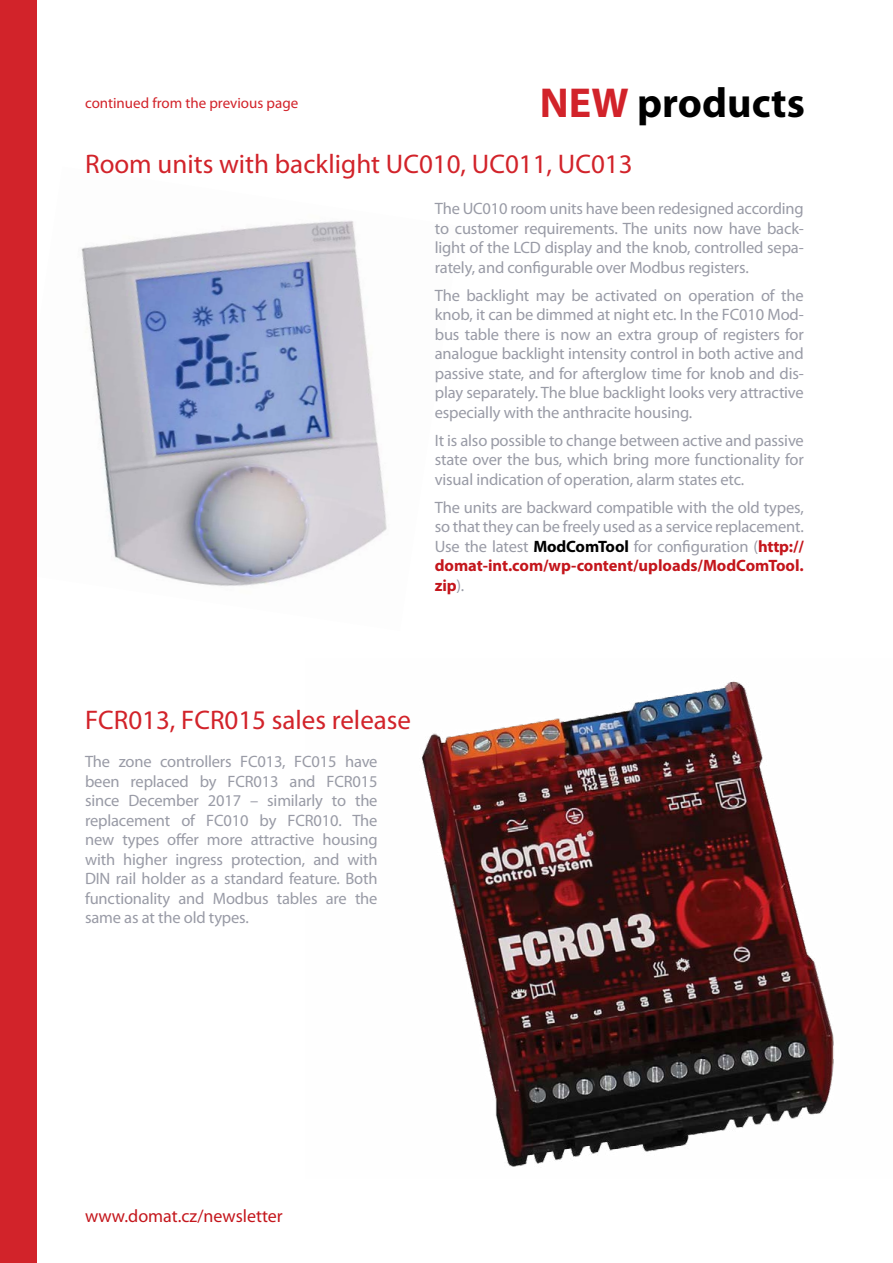
<style>
.page{position:relative;width:893px;height:1263px;background:#fff}
.page>*{position:absolute;margin:0;border:0;box-sizing:border-box;transform-origin:0 0}
.t1{font:700 42px "Myriad Pro";color:#000}
.t2{font:27px "Myriad Pro";color:#d2232a}
.t3{font:18px "Myriad Pro";color:#c4161c}
.t4{font:16.5px/19.5px "Myriad Pro";letter-spacing:-.01em;color:#999ba6;text-align:justify}
.t5{font:15px "Myriad Pro";color:#d2232a}
.s1{color:#d2232a}
.s2{font-weight:700;color:#000}
.s3{font-weight:700;color:#c4161c}
</style>
<div class="page">
<img style="left:36px;top:167px;width:351px;height:464px">
<img style="left:422px;top:681px;width:412px;height:486px">
<div style="left:0;top:0;width:36px;height:1263px;background:#d2232a"></div>
<p class="t5" style="left:85px;top:94px;width:215px">continued from the previous page</p>
<h1 class="t1" style="left:540px;top:79px;width:267px"><span class="s1">NEW</span> products</h1>
<h2 class="t2" style="left:85px;top:150px;width:549px">Room units with backlight UC010, UC011, UC013</h2>
<p class="t4" style="left:435px;top:199px;width:371px">The UC010 room units have been redesigned according to customer requirements. The units now have back&shy;light of the LCD display and the knob, controlled sepa&shy;rately, and configurable over Modbus registers.</p>
<p class="t4" style="left:435px;top:286px;width:371px">The backlight may be activated on operation of the knob, it can be dimmed at night etc. In the FC010 Mod&shy;bus table there is now an extra group of registers for analogue backlight intensity control in both active and passive state, and for afterglow time for knob and dis&shy;play separately. The blue backlight looks very attractive especially with the anthracite housing.</p>
<p class="t4" style="left:435px;top:431px;width:371px">It is also possible to change between active and passive state over the bus, which bring more functionality for visual indication of operation, alarm states etc.</p>
<p class="t4" style="left:435px;top:498px;width:371px">The units are backward compatible with the old types, so that they can be freely used as a service replacement.<br>Use the latest <span class="s2">ModComTool</span> for configuration (<span class="s3">http:// domat-int.com/wp-content/uploads/ModComTool. zip</span>).</p>
<h2 class="t2" style="left:85px;top:705px;width:328px">FCR013, FCR015 sales release</h2>
<p class="t4" style="left:85px;top:752px;width:294px">The zone controllers FC013, FC015 have been replaced by FCR013 and FCR015 since December 2017 – similarly to the replacement of FC010 by FCR010. The new types offer more attractive housing with higher ingress protection, and with DIN rail holder as a standard feature. Both functionality and Modbus tables are the same as at the old types.</p>
<p class="t3" style="left:85px;top:1206px;width:199px">www.domat.cz/newsletter</p>
</div>
